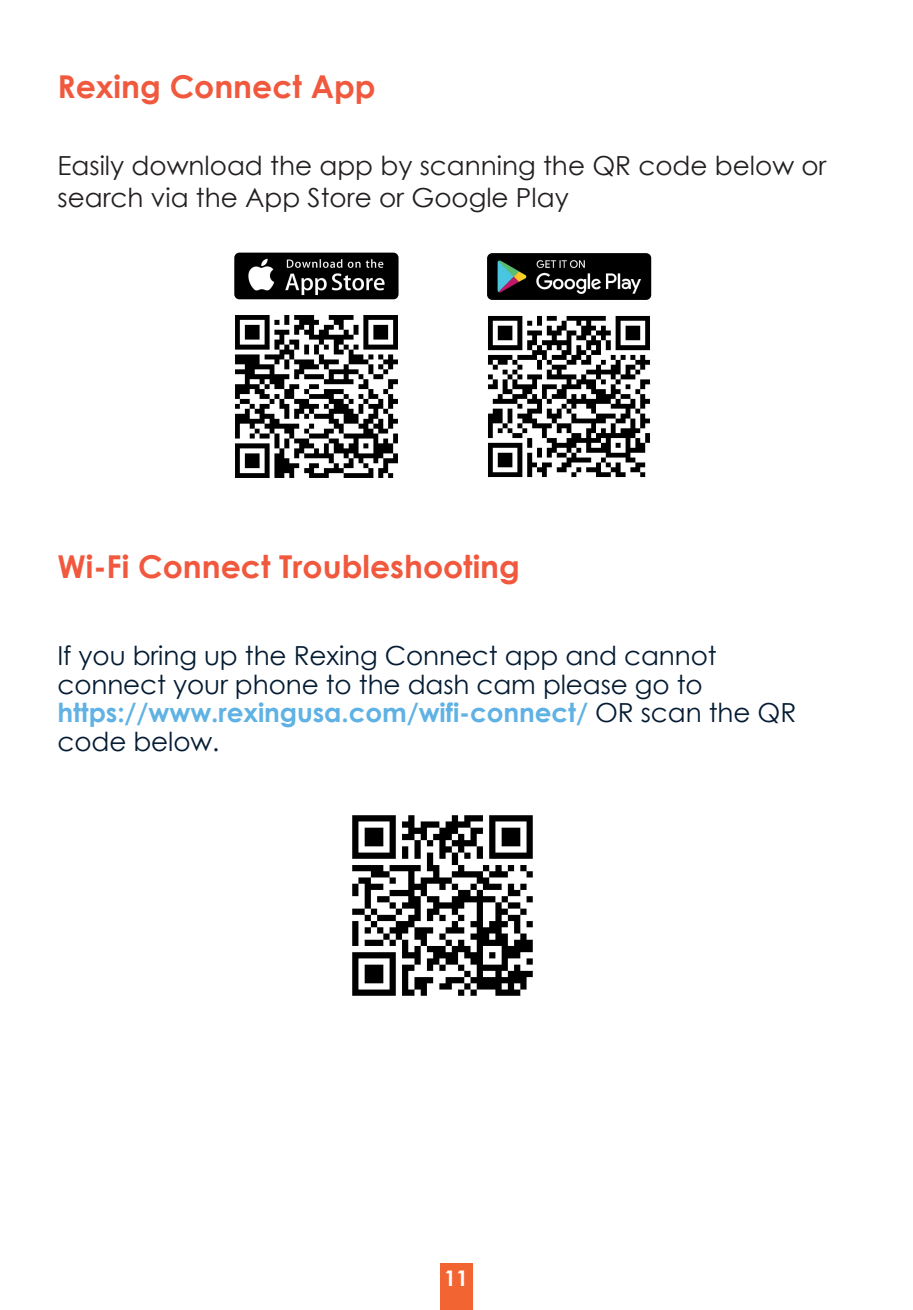
<style>
.page{position:relative;width:913px;height:1310px;background:#fff}
.page>*{position:absolute;margin:0;border:0;box-sizing:border-box;transform-origin:0 0}
.t1{font:700 31.5px "Century Gothic";color:#f0593e}
.t2{font:26.25px/28.7px "Century Gothic";letter-spacing:-.005em;color:#041b32}
.t3{font:26.25px/31.5px "Century Gothic";color:#231f20}
.t4{font:700 21.35px "Century Gothic";color:#fff}
.s1{font-weight:700;color:#5fb2e3}
</style>
<div class="page">
<img style="left:234px;top:253px;width:164px;height:46px">
<img style="left:235px;top:315px;width:163px;height:163px">
<img style="left:487px;top:253px;width:164px;height:47px">
<img style="left:488px;top:315px;width:162px;height:163px">
<img style="left:352px;top:815px;width:181px;height:181px">
<div style="left:440px;top:1262px;width:32px;height:47px;background:#f26432"></div>
<p class="t1" style="left:57px;top:63px;width:320px">Rexing Connect App</p>
<p class="t3" style="left:57px;top:150px;width:770px">Easily download the app by scanning the QR code below or search via the App Store or Google Play</p>
<p class="t1" style="left:57px;top:542px;width:464px">Wi-Fi Connect Troubleshooting</p>
<p class="t2" style="left:57px;top:640px;width:740px">If you bring up the Rexing Connect app and cannot connect your phone to the dash cam please go to <span class="s1">https://www.rexingusa.com/wifi-connect/</span> OR scan the QR code below.</p>
<p class="t4" style="left:444px;top:1262px;width:26px">11</p>
</div>
